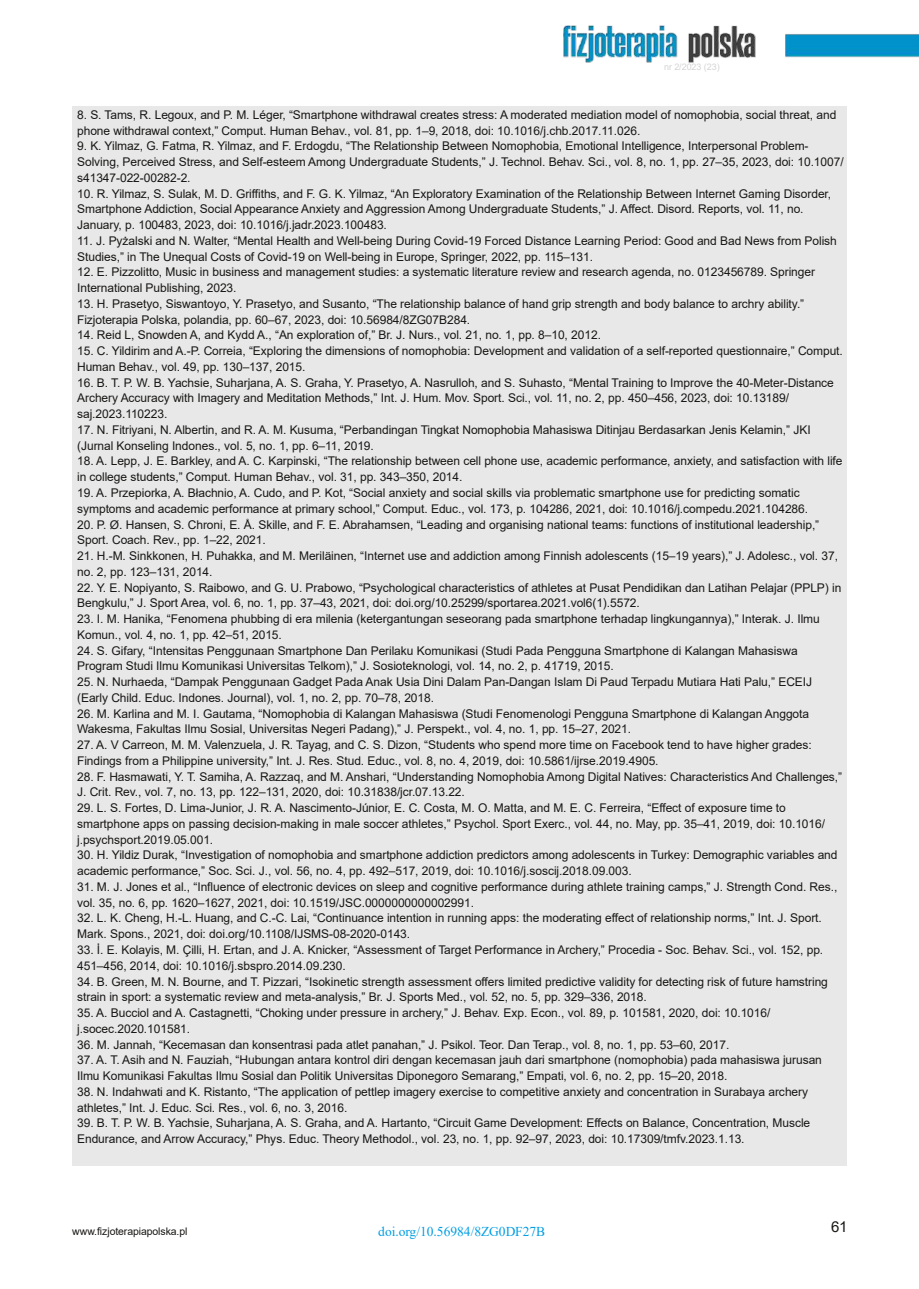
<style>
.page{position:relative;width:919px;height:1289px;background:#fff}
.page>*{position:absolute;margin:0;border:0;box-sizing:border-box;transform-origin:0 0}
.t1{font:15px "Arial";color:#181715}
.t2{font:13.5px "Times New Roman";color:#009ee3}
.t3{font:12px/15.8px "Arial";letter-spacing:-.005em;color:#181715}
.t4{font:10.5px "Arial";letter-spacing:-.01em;color:#181715}
.t5{font:9px "Arial";letter-spacing:-.005em;color:rgb(111 110 110/.3)}
</style>
<div class="page">
<img style="left:563px;top:25px;width:355px;height:38px">
<div style="left:72px;top:106px;width:774px;height:1059px;background:#e8e8e8"></div>
<p class="t5" style="left:664px;top:62px;width:57px">nr 2/2023 (23)</p>
<p class="t3" style="left:77px;top:107px;width:760px">8. S. Tams, R. Legoux, and P. M. Léger, “Smartphone withdrawal creates stress: A moderated mediation model of nomophobia, social threat, and phone withdrawal context,” Comput. Human Behav., vol. 81, pp. 1–9, 2018, doi: 10.1016/j.chb.2017.11.026.</p>
<p class="t3" style="left:77px;top:138px;width:768px">9. K. Yilmaz, G. Fatma, R. Yilmaz, and F. Erdogdu, “The Relationship Between Nomophobia, Emotional Intelligence, Interpersonal Problem-<br>Solving, Perceived Stress, and Self-esteem Among Undergraduate Students,” J. Technol. Behav. Sci., vol. 8, no. 1, pp. 27–35, 2023, doi: 10.1007/ s41347-022-00282-2.</p>
<p class="t3" style="left:77px;top:185px;width:755px">10. R. Yilmaz, S. Sulak, M. D. Griffiths, and F. G. K. Yilmaz, “An Exploratory Examination of the Relationship Between Internet Gaming Disorder,<br>Smartphone Addiction, Social Appearance Anxiety and Aggression Among Undergraduate Students,” J. Affect. Disord. Reports, vol. 11, no.<br>January, p. 100483, 2023, doi: 10.1016/j.jadr.2023.100483.</p>
<p class="t3" style="left:77px;top:233px;width:761px">11. J. Pyżalski and N. Walter, “Mental Health and Well-being During Covid-19 Forced Distance Learning Period: Good and Bad News from Polish<br>Studies,” in The Unequal Costs of Covid-19 on Well-being in Europe, Springer, 2022, pp. 115–131.</p>
<p class="t3" style="left:77px;top:264px;width:739px">12. E. Pizzolitto, Music in business and management studies: a systematic literature review and research agenda, no. 0123456789. Springer<br>International Publishing, 2023.</p>
<p class="t3" style="left:77px;top:296px;width:728px">13. H. Prasetyo, Siswantoyo, Y. Prasetyo, and Susanto, “The relationship balance of hand grip strength and body balance to archry ability.”<br>Fizjoterapia Polska, polandia, pp. 60–67, 2023, doi: 10.56984/8ZG07B284.</p>
<p class="t3" style="left:77px;top:327px;width:525px">14. Reid L, Snowden A, and Kydd A., “An exploration of,” Br. J. Nurs., vol. 21, no. 1, pp. 8–10, 2012.</p>
<p class="t3" style="left:77px;top:343px;width:767px">15. C. Yildirim and A.-P. Correia, “Exploring the dimensions of nomophobia: Development and validation of a self-reported questionnaire,” Comput.<br>Human Behav., vol. 49, pp. 130–137, 2015.</p>
<p class="t3" style="left:77px;top:374px;width:758px">16. B. T. P. W. B. Yachsie, Suharjana, A. S. Graha, Y. Prasetyo, A. Nasrulloh, and S. Suhasto, “Mental Training to Improve the 40-Meter-Distance<br>Archery Accuracy with Imagery and Meditation Methods,” Int. J. Hum. Mov. Sport. Sci., vol. 11, no. 2, pp. 450–456, 2023, doi: 10.13189/ saj.2023.110223.</p>
<p class="t3" style="left:77px;top:422px;width:735px">17. N. Fitriyani, N. Albertin, and R. A. M. Kusuma, “Perbandingan Tingkat Nomophobia Mahasiswa Ditinjau Berdasarkan Jenis Kelamin,” JKI (Jurnal Konseling Indones., vol. 5, no. 1, pp. 6–11, 2019.</p>
<p class="t3" style="left:77px;top:453px;width:766px">18. A. Lepp, J. E. Barkley, and A. C. Karpinski, “The relationship between cell phone use, academic performance, anxiety, and satisfaction with life in college students,” Comput. Human Behav., vol. 31, pp. 343–350, 2014.</p>
<p class="t3" style="left:77px;top:485px;width:732px">19. A. Przepiorka, A. Błachnio, A. Cudo, and P. Kot, “Social anxiety and social skills via problematic smartphone use for predicting somatic symptoms and academic performance at primary school,” Comput. Educ., vol. 173, p. 104286, 2021, doi: 10.1016/j.compedu.2021.104286.</p>
<p class="t3" style="left:77px;top:516px;width:743px">20. P. Ø. Hansen, S. Chroni, E. Å. Skille, and F. E. Abrahamsen, “Leading and organising national teams: functions of institutional leadership,”<br>Sport. Coach. Rev., pp. 1–22, 2021.</p>
<p class="t3" style="left:77px;top:548px;width:762px">21. H.-M. Sinkkonen, H. Puhakka, and M. Meriläinen, “Internet use and addiction among Finnish adolescents (15–19 years),” J. Adolesc., vol. 37, no. 2, pp. 123–131, 2014.</p>
<p class="t3" style="left:77px;top:579px;width:765px">22. Y. E. Nopiyanto, S. Raibowo, and G. U. Prabowo, “Psychological characteristics of athletes at Pusat Pendidikan dan Latihan Pelajar (PPLP) in<br>Bengkulu,” J. Sport Area, vol. 6, no. 1, pp. 37–43, 2021, doi: doi.org/10.25299/sportarea.2021.vol6(1).5572.</p>
<p class="t3" style="left:77px;top:611px;width:744px">23. I. M. Hanika, “Fenomena phubbing di era milenia (ketergantungan seseorang pada smartphone terhadap lingkungannya),” Interak. J. Ilmu<br>Komun., vol. 4, no. 1, pp. 42–51, 2015.</p>
<p class="t3" style="left:77px;top:642px;width:722px">24. S. Gifary, “Intensitas Penggunaan Smartphone Dan Perilaku Komunikasi (Studi Pada Pengguna Smartphone di Kalangan Mahasiswa<br>Program Studi Ilmu Komunikasi Universitas Telkom),” J. Sosioteknologi, vol. 14, no. 2, p. 41719, 2015.</p>
<p class="t3" style="left:77px;top:674px;width:736px">25. N. Nurhaeda, “Dampak Penggunaan Gadget Pada Anak Usia Dini Dalam Pan-Dangan Islam Di Paud Terpadu Mutiara Hati Palu,” ECEIJ (Early Child. Educ. Indones. Journal), vol. 1, no. 2, pp. 70–78, 2018.</p>
<p class="t3" style="left:77px;top:705px;width:733px">26. M. Karlina and M. I. Gautama, “Nomophobia di Kalangan Mahasiswa (Studi Fenomenologi Pengguna Smartphone di Kalangan Anggota<br>Wakesma, Fakultas Ilmu Sosial, Universitas Negeri Padang),” J. Perspekt., vol. 4, no. 1, pp. 15–27, 2021.</p>
<p class="t3" style="left:77px;top:737px;width:736px">27. A. V Carreon, M. M. Valenzuela, J. R. Tayag, and C. S. Dizon, “Students who spend more time on Facebook tend to have higher grades:<br>Findings from a Philippine university,” Int. J. Res. Stud. Educ., vol. 8, no. 4, 2019, doi: 10.5861/ijrse.2019.4905.</p>
<p class="t3" style="left:77px;top:768px;width:766px">28. F. Hasmawati, Y. T. Samiha, A. Razzaq, and M. Anshari, “Understanding Nomophobia Among Digital Natives: Characteristics And Challenges,”<br>J. Crit. Rev., vol. 7, no. 13, pp. 122–131, 2020, doi: 10.31838/jcr.07.13.22.</p>
<p class="t3" style="left:77px;top:800px;width:749px">29. L. S. Fortes, D. Lima-Junior, J. R. A. Nascimento-Júnior, E. C. Costa, M. O. Matta, and M. E. C. Ferreira, “Effect of exposure time to smartphone apps on passing decision-making in male soccer athletes,” Psychol. Sport Exerc., vol. 44, no. May, pp. 35–41, 2019, doi: 10.1016/ j.psychsport.2019.05.001.</p>
<p class="t3" style="left:77px;top:847px;width:761px">30. H. Yildiz Durak, “Investigation of nomophobia and smartphone addiction predictors among adolescents in Turkey: Demographic variables and academic performance,” Soc. Sci. J., vol. 56, no. 4, pp. 492–517, 2019, doi: 10.1016/j.soscij.2018.09.003.</p>
<p class="t3" style="left:77px;top:878px;width:761px">31. M. J. Jones et al., “Influence of electronic devices on sleep and cognitive performance during athlete training camps,” J. Strength Cond. Res., vol. 35, no. 6, pp. 1620–1627, 2021, doi: 10.1519/JSC.0000000000002991.</p>
<p class="t3" style="left:77px;top:910px;width:746px">32. L. K. Cheng, H.-L. Huang, and C.-C. Lai, “Continuance intention in running apps: the moderating effect of relationship norms,” Int. J. Sport.<br>Mark. Spons., 2021, doi: doi.org/10.1108/IJSMS-08-2020-0143.</p>
<p class="t3" style="left:77px;top:941px;width:747px">33. İ. E. Kolayis, M. Çilli, H. Ertan, and J. A. Knicker, “Assessment of Target Performance in Archery,” Procedia - Soc. Behav. Sci., vol. 152, pp.<br>451–456, 2014, doi: 10.1016/j.sbspro.2014.09.230.</p>
<p class="t3" style="left:77px;top:973px;width:752px">34. B. Green, M. N. Bourne, and T. Pizzari, “Isokinetic strength assessment offers limited predictive validity for detecting risk of future hamstring strain in sport: a systematic review and meta-analysis,” Br. J. Sports Med., vol. 52, no. 5, pp. 329–336, 2018.</p>
<p class="t3" style="left:77px;top:1004px;width:694px">35. A. Bucciol and A. Castagnetti, “Choking under pressure in archery,” J. Behav. Exp. Econ., vol. 89, p. 101581, 2020, doi: 10.1016/ j.socec.2020.101581.</p>
<p class="t3" style="left:77px;top:1036px;width:653px">36. M. Jannah, “Kecemasan dan konsentrasi pada atlet panahan,” J. Psikol. Teor. Dan Terap., vol. 8, no. 1, pp. 53–60, 2017.</p>
<p class="t3" style="left:77px;top:1052px;width:746px">37. A. T. Asih and N. Fauziah, “Hubungan antara kontrol diri dengan kecemasan jauh dari smartphone (nomophobia) pada mahasiswa jurusan<br>Ilmu Komunikasi Fakultas Ilmu Sosial dan Politik Universitas Diponegoro Semarang,” Empati, vol. 6, no. 2, pp. 15–20, 2018.</p>
<p class="t3" style="left:77px;top:1083px;width:732px">38. N. Indahwati and K. Ristanto, “The application of pettlep imagery exercise to competitive anxiety and concentration in Surabaya archery athletes,” Int. J. Educ. Sci. Res., vol. 6, no. 3, 2016.</p>
<p class="t3" style="left:77px;top:1115px;width:734px">39. B. T. P. W. B. Yachsie, Suharjana, A. S. Graha, and A. Hartanto, “Circuit Game Development: Effects on Balance, Concentration, Muscle<br>Endurance, and Arrow Accuracy,” Phys. Educ. Theory Methodol., vol. 23, no. 1, pp. 92–97, 2023, doi: 10.17309/tmfv.2023.1.13.</p>
<p class="t4" style="left:72px;top:1225px;width:117px">www.fizjoterapiapolska.pl</p>
<p class="t2" style="left:378px;top:1224px;width:168px">doi.org/10.56984/8ZG0DF27B</p>
<p class="t1" style="left:831px;top:1218px;width:18px">61</p>
</div>
